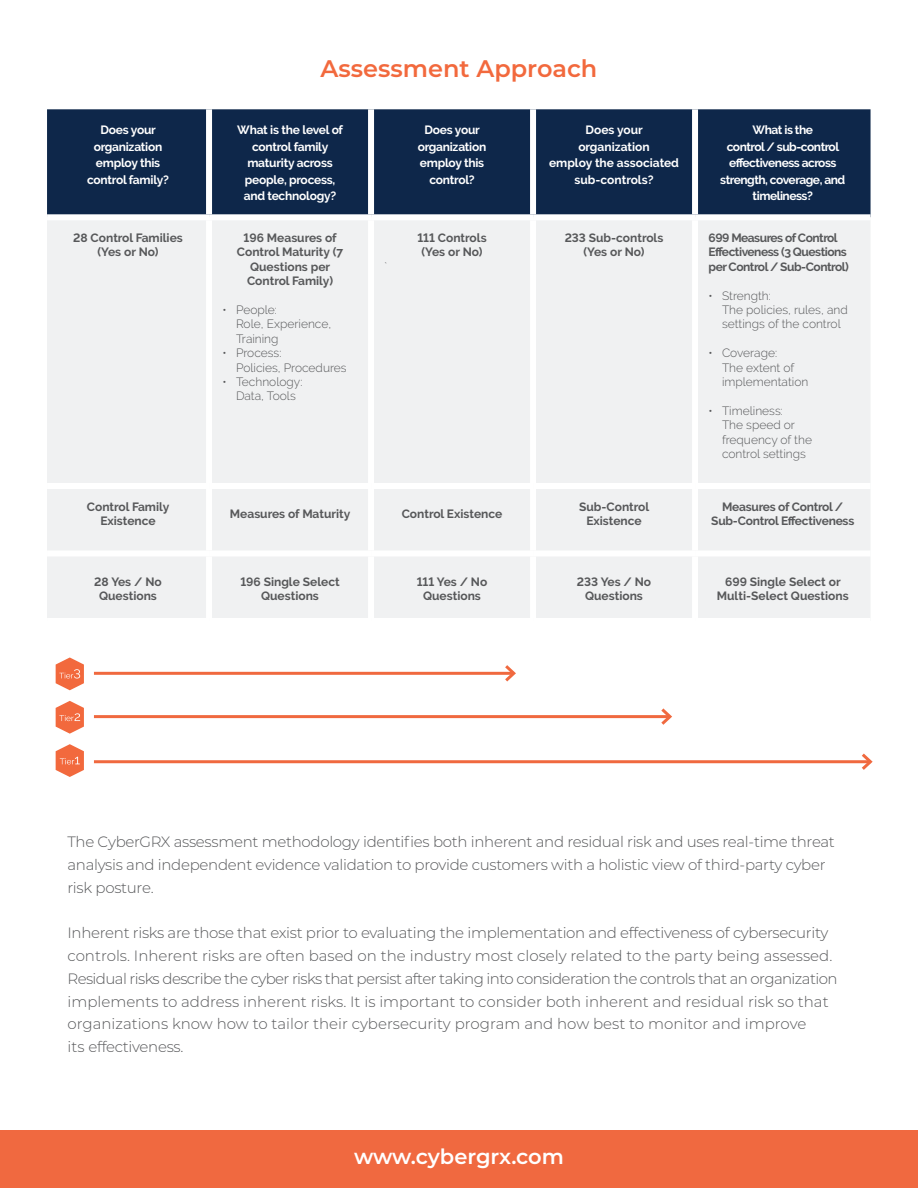
<style>
.page{position:relative;width:918px;height:1188px;background:#fff}
.page>*{position:absolute;margin:0;border:0;box-sizing:border-box;transform-origin:0 0}
.Header_Text{font:600 24px "Montserrat";color:#f2693d}
.t1{font:600 21px "Montserrat";letter-spacing:-.005em;color:#fff}
.Body{font:300 15px/22.8px "Montserrat";letter-spacing:-.02em;color:#57585a}
.t2{font:700 12px/14.4px "Raleway";color:#57585a;text-align:center}
.t3{font:300 12px/14.4px "Raleway";color:#57585a}
.t4{font:700 12px/16.5px "Raleway";letter-spacing:-.02em;color:#fff;text-align:center}
.t5{font:700 12px/16.5px "Raleway";letter-spacing:-.04em;color:#fff;text-align:center}
.t6{font:700 12px/14.4px "Raleway";letter-spacing:-.04em;color:#57585a}
.t7{font:700 12px/16.5px "Raleway";color:#fff;text-align:center}
.t8{font:700 12px/14.4px "Raleway";letter-spacing:-.02em;color:#57585a;text-align:center}
</style>
<div class="page">
<div style="left:0;top:1130px;width:918px;height:58px;background:#f06940"></div>
<div style="left:47px;top:109px;width:824px;height:105px;background:#0e274a"></div>
<div style="left:47px;top:220px;width:823px;height:398px;background:#f0f1f2"></div>
<div style="left:206px;top:109px;width:6px;height:105px;background:#fff"></div>
<div style="left:368px;top:109px;width:6px;height:105px;background:#fff"></div>
<div style="left:530px;top:109px;width:6px;height:105px;background:#fff"></div>
<div style="left:692px;top:109px;width:6px;height:105px;background:#fff"></div>
<div style="left:206px;top:220px;width:6px;height:263px;background:#fff"></div>
<div style="left:368px;top:220px;width:6px;height:263px;background:#fff"></div>
<div style="left:530px;top:220px;width:6px;height:263px;background:#fff"></div>
<div style="left:692px;top:220px;width:6px;height:263px;background:#fff"></div>
<div style="left:47px;top:483px;width:162px;height:6px;background:#fff"></div>
<div style="left:209px;top:483px;width:162px;height:6px;background:#fff"></div>
<div style="left:206px;top:489px;width:6px;height:61px;background:#fff"></div>
<div style="left:371px;top:483px;width:162px;height:6px;background:#fff"></div>
<div style="left:368px;top:489px;width:6px;height:61px;background:#fff"></div>
<div style="left:533px;top:483px;width:162px;height:6px;background:#fff"></div>
<div style="left:530px;top:489px;width:6px;height:61px;background:#fff"></div>
<div style="left:695px;top:483px;width:176px;height:6px;background:#fff"></div>
<div style="left:692px;top:489px;width:6px;height:61px;background:#fff"></div>
<div style="left:47px;top:550px;width:162px;height:6px;background:#fff"></div>
<div style="left:209px;top:550px;width:162px;height:6px;background:#fff"></div>
<div style="left:206px;top:556px;width:6px;height:62px;background:#fff"></div>
<div style="left:371px;top:550px;width:162px;height:6px;background:#fff"></div>
<div style="left:368px;top:556px;width:6px;height:62px;background:#fff"></div>
<div style="left:533px;top:550px;width:162px;height:6px;background:#fff"></div>
<div style="left:530px;top:556px;width:6px;height:62px;background:#fff"></div>
<div style="left:695px;top:550px;width:176px;height:6px;background:#fff"></div>
<div style="left:692px;top:556px;width:6px;height:62px;background:#fff"></div>
<svg style="left:56px;top:744px;width:28px;height:33px"></svg>
<svg style="left:56px;top:701px;width:28px;height:33px"></svg>
<svg style="left:56px;top:657px;width:28px;height:33px"></svg>
<hr style="left:94px;top:672px;width:420px;height:3px;background:#f0693f">
<svg style="left:502px;top:665px;width:14px;height:17px"></svg>
<hr style="left:94px;top:715px;width:576px;height:3px;background:#f0693f">
<svg style="left:658px;top:708px;width:14px;height:17px"></svg>
<hr style="left:94px;top:760px;width:776px;height:3px;background:#f0693f">
<svg style="left:859px;top:753px;width:14px;height:17px"></svg>
<p class="Header_Text" style="left:321px;top:52px;width:278px">Assessment Approach</p>
<p class="t4" style="left:87px;top:122px;width:83px">Does your organization employ this control family?</p>
<p class="t4" style="left:237px;top:122px;width:107px">What is the level of control family maturity across people, process, and technology?</p>
<p class="t4" style="left:418px;top:122px;width:70px">Does your organization employ this control?</p>
<p class="t7" style="left:549px;top:122px;width:132px">Does your organization<br>employ the associated sub-controls?</p>
<p class="t5" style="left:720px;top:122px;width:127px">What is the<br>control / sub-control effectiveness across strength, coverage, and timeliness?</p>
<p class="t2" style="left:73px;top:231px;width:111px">28 Control Families (Yes or No)</p>
<p class="t2" style="left:237px;top:231px;width:108px">196 Measures of<br>Control Maturity (7<br>Questions per<br>Control Family)</p>
<p class="t3" style="left:236px;top:303px;width:97px;text-indent:-14px">• People:<br>Role, Experience,<br>Training</p>
<p class="t3" style="left:236px;top:346px;width:112px;text-indent:-14px">• Process:<br>Policies, Procedures</p>
<p class="t3" style="left:223px;top:375px;width:82px;text-align:center">• Technology:<br>Data, Tools</p>
<p class="t2" style="left:565px;top:231px;width:100px">233 Sub-controls (Yes or No)</p>
<p class="t6" style="left:709px;top:231px;width:142px">699 Measures of Control<br>Effectiveness (3 Questions per Control / Sub-Control)</p>
<p class="t3" style="left:722px;top:288px;width:127px;text-indent:-14px">• Strength:<br>The policies, rules, and settings of the control</p>
<p class="t3" style="left:722px;top:346px;width:88px;text-indent:-14px">• Coverage:<br>The extent of implementation</p>
<p class="t3" style="left:722px;top:403px;width:91px;text-indent:-14px">• Timeliness:<br>The speed or frequency of the control settings</p>
<p class="t2" style="left:417px;top:231px;width:71px">111 Controls (Yes or No)</p>
<p class="t3" style="left:385px;top:259px;width:4px">`</p>
<p class="t2" style="left:87px;top:500px;width:84px">Control Family<br>Existence</p>
<p class="t2" style="left:230px;top:507px;width:122px">Measures of Maturity</p>
<p class="t2" style="left:402px;top:507px;width:102px">Control Existence</p>
<p class="t2" style="left:579px;top:500px;width:72px">Sub-Control<br>Existence</p>
<p class="t8" style="left:711px;top:500px;width:145px">Measures of Control /<br>Sub-Control Effectiveness</p>
<p class="t2" style="left:94px;top:574px;width:69px">28 Yes / No<br>Questions</p>
<p class="t2" style="left:240px;top:574px;width:101px">196 Single Select<br>Questions</p>
<p class="t2" style="left:417px;top:574px;width:72px">111 Yes / No<br>Questions</p>
<p class="t2" style="left:577px;top:574px;width:76px">233 Yes / No<br>Questions</p>
<p class="t2" style="left:717px;top:574px;width:133px">699 Single Select or<br>Multi-Select Questions</p>
<p class="Body" style="left:68px;top:830px;width:769px">The CyberGRX assessment methodology identifies both inherent and residual risk and uses real-time threat analysis and independent evidence validation to provide customers with a holistic view of third-party cyber risk posture.</p>
<p class="Body" style="left:68px;top:921px;width:772px">Inherent risks are those that exist prior to evaluating the implementation and effectiveness of cybersecurity controls. Inherent risks are often based on the industry most closely related to the party being assessed.<br>Residual risks describe the cyber risks that persist after taking into consideration the controls that an organization implements to address inherent risks. It is important to consider both inherent and residual risk so that organizations know how to tailor their cybersecurity program and how best to monitor and improve<br>its effectiveness.</p>
<h2 class="t1" style="left:354px;top:1141px;width:211px">www.cybergrx.com</h2>
</div>
